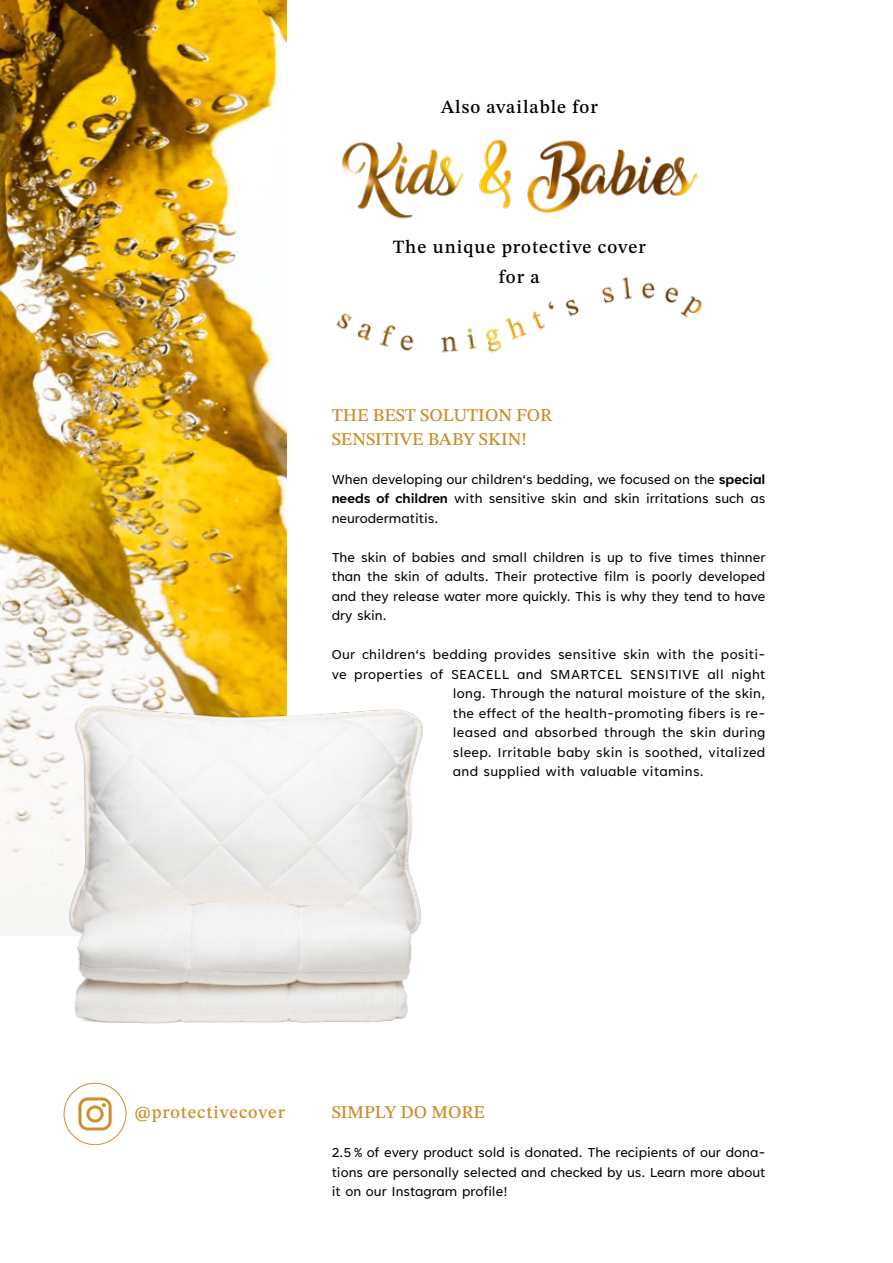
<style>
.page{position:relative;width:893px;height:1263px;background:#fff}
.page>*{position:absolute;margin:0;border:0;box-sizing:border-box;transform-origin:0 0}
.t1{font:18.75px/30px "STIX Two Text";letter-spacing:.05em;color:#000;text-align:center}
.t2{font:18px/24px "STIX Two Text";color:#ce8e2d}
.t3{font:18px "STIX Two Text";letter-spacing:.05em;color:#ce8e2d}
.t4{font:15px/19.5px "Tenorite";letter-spacing:.02em;color:#000;text-align:justify}
.s1{font-weight:700}
</style>
<div class="page">
<img style="left:0;top:0;width:286px;height:935px">
<img style="left:342px;top:139px;width:354px;height:80px">
<img style="left:336px;top:277px;width:366px;height:76px">
<img style="left:68px;top:706px;width:355px;height:317px">
<div style="left:64px;top:1083px;width:62px;height:62px;border:1px solid #ce8e2d;border-radius:50%"></div>
<svg style="left:78px;top:1097px;width:34px;height:33px"></svg>
<p class="t1" style="left:441px;top:91px;width:159px">Also available for</p>
<p class="t1" style="left:393px;top:232px;width:255px">The unique protective cover for a</p>
<p class="t2" style="left:332px;top:403px;width:222px">THE BEST SOLUTION FOR<br>SENSITIVE BABY SKIN!</p>
<p class="t4" style="left:332px;top:470px;width:435px">When developing our children‘s bedding, we focused on the <span class="s1">special needs of children</span> with sensitive skin and skin irritations such as neurodermatitis.</p>
<p class="t4" style="left:332px;top:548px;width:435px">The skin of babies and small children is up to five times thinner than the skin of adults. Their protective film is poorly developed and they release water more quickly. This is why they tend to have dry skin.</p>
<p class="t4" style="left:332px;top:646px;width:435px">Our children‘s bedding provides sensitive skin with the positi-</p>
<p class="t4" style="left:332px;top:665px;width:435px">ve properties of SEACELL and SMARTCEL SENSITIVE all night</p>
<p class="t4" style="left:453px;top:685px;width:314px">long. Through the natural moisture of the skin,</p>
<p class="t4" style="left:453px;top:704px;width:314px">the effect of the health-promoting fibers is re-</p>
<p class="t4" style="left:453px;top:724px;width:314px">leased and absorbed through the skin during</p>
<p class="t4" style="left:453px;top:743px;width:314px">sleep. Irritable baby skin is soothed, vitalized</p>
<p class="t4" style="left:453px;top:763px;width:252px">and supplied with valuable vitamins.</p>
<p class="t3" style="left:134px;top:1099px;width:152px">@protectivecover</p>
<p class="t2" style="left:332px;top:1100px;width:155px">SIMPLY DO MORE</p>
<p class="t4" style="left:332px;top:1144px;width:435px">2.5 % of every product sold is donated. The recipients of our dona&shy;tions are personally selected and checked by us. Learn more about it on our Instagram profile!</p>
</div>
